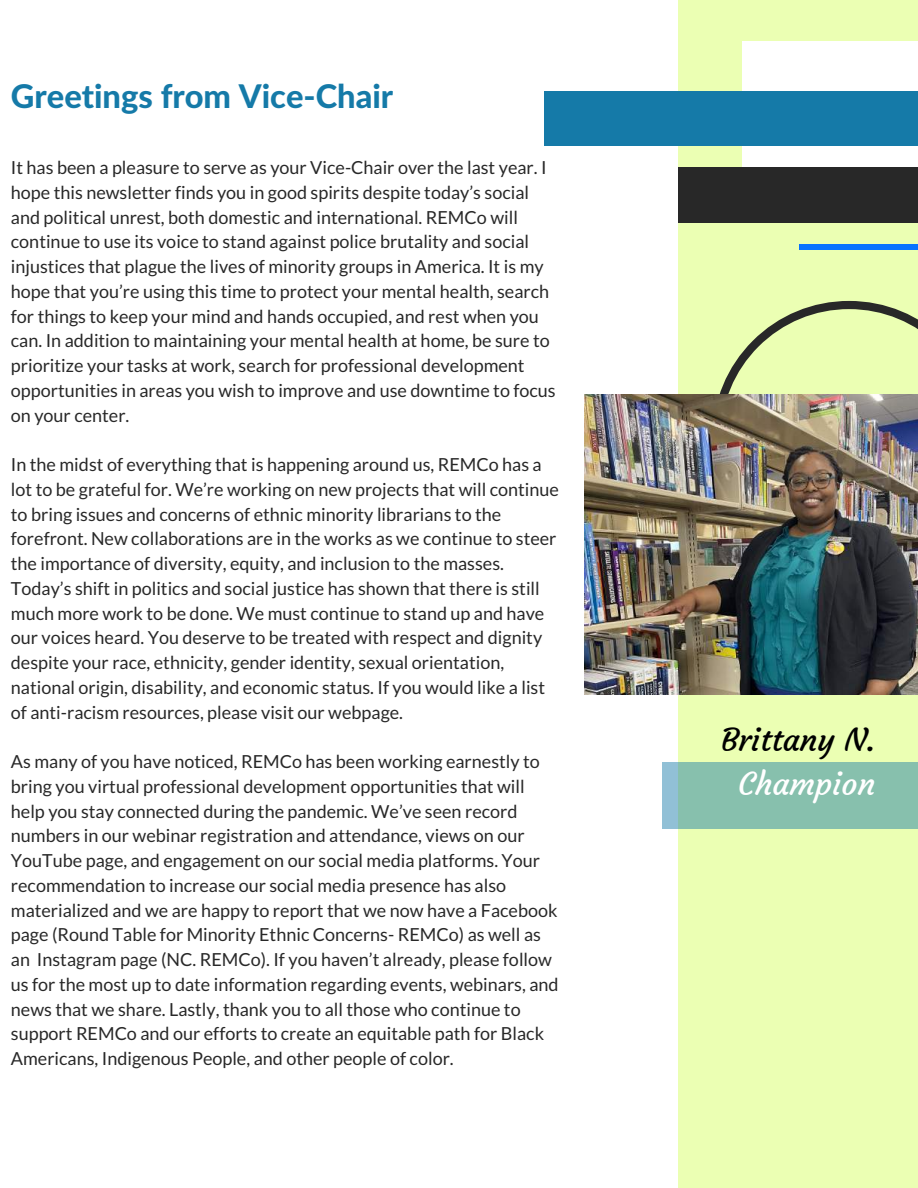
<style>
.page{position:relative;width:918px;height:1188px;background:#fff}
.page>*{position:absolute;margin:0;border:0;box-sizing:border-box;transform-origin:0 0}
.t1{font:800 32.7px "Lato Latin";color:#157aa8}
.t2{font:31.5px "Courgette";color:#000}
.t3{font:31.5px "Courgette";color:#fff}
.t4{font:18px/24.8px "Lato";color:#282828}
</style>
<div class="page">
<div style="left:679px;top:0;width:239px;height:1188px;background:#ebffb3"></div>
<div style="left:799px;top:244px;width:119px;height:5px;background:#0972ff"></div>
<div style="left:662px;top:762px;width:256px;height:67px;background:#87c0ad"></div>
<div style="left:742px;top:41px;width:176px;height:142px;background:#fff"></div>
<div style="left:544px;top:92px;width:374px;height:54px;background:#157aa8"></div>
<svg style="left:713px;top:301px;width:205px;height:94px"></svg>
<img style="left:585px;top:395px;width:333px;height:299px">
<div style="left:679px;top:167px;width:239px;height:55px;background:#282828"></div>
<h1 class="t1" style="left:11px;top:82px;width:384px">Greetings from Vice-Chair</h1>
<p class="t4" style="left:11px;top:155px;width:546px">It has been a pleasure to serve as your Vice-Chair over the last year. I hope this newsletter finds you in good spirits despite today’s social and political unrest, both domestic and international. REMCo will continue to use its voice to stand against police brutality and social injustices that plague the lives of minority groups in America. It is my hope that you’re using this time to protect your mental health, search for things to keep your mind and hands occupied, and rest when you can. In addition to maintaining your mental health at home, be sure to prioritize your tasks at work, search for professional development opportunities in areas you wish to improve and use downtime to focus on your center.</p>
<p class="t4" style="left:11px;top:452px;width:550px">In the midst of everything that is happening around us, REMCo has a lot to be grateful for. We’re working on new projects that will continue to bring issues and concerns of ethnic minority librarians to the forefront. New collaborations are in the works as we continue to steer the importance of diversity, equity, and inclusion to the masses.<br>Today’s shift in politics and social justice has shown that there is still much more work to be done. We must continue to stand up and have our voices heard. You deserve to be treated with respect and dignity despite your race, ethnicity, gender identity, sexual orientation, national origin, disability, and economic status. If you would like a list of anti-racism resources, please visit our webpage.</p>
<p class="t4" style="left:11px;top:749px;width:549px">As many of you have noticed, REMCo has been working earnestly to bring you virtual professional development opportunities that will help you stay connected during the pandemic. We’ve seen record numbers in our webinar registration and attendance, views on our YouTube page, and engagement on our social media platforms. Your recommendation to increase our social media presence has also materialized and we are happy to report that we now have a Facebook page (Round Table for Minority Ethnic Concerns- REMCo) as well as an Instagram page (NC. REMCo). If you haven’t already, please follow us for the most up to date information regarding events, webinars, and news that we share. Lastly, thank you to all those who continue to support REMCo and our efforts to create an equitable path for Black Americans, Indigenous People, and other people of color.</p>
<h2 class="t2" style="left:721px;top:720px;width:156px">Brittany N.</h2>
<h2 class="t3" style="left:738px;top:764px;width:139px">Champion</h2>
</div>
